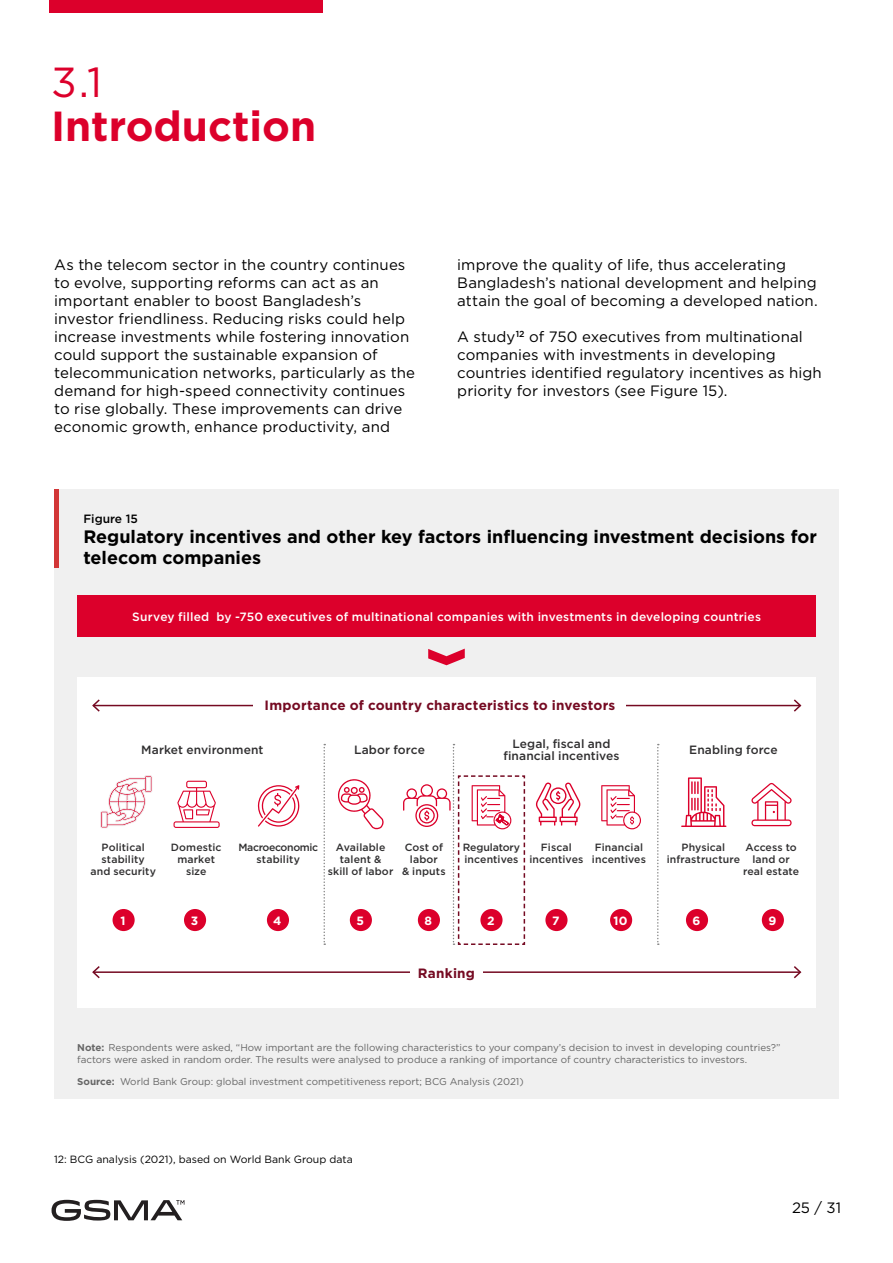
<style>
.page{position:relative;width:893px;height:1263px;background:#fff}
.page>*{position:absolute;margin:0;border:0;box-sizing:border-box;transform-origin:0 0}
.t1{font:700 42px "Gotham";color:#dc002b}
.t2{font:42px "Gotham";color:#dc002b}
.t3{font:700 18px/20.7px "Gotham";color:#000}
.Body_copy{font:15px/18px "Gotham";letter-spacing:.005em;color:#000}
.t4{font:700 13.5px "Gotham";letter-spacing:.015em;color:#750a22}
.t5{font:500 12px "Gotham";letter-spacing:.015em;color:#fff}
.t6{font:500 12px/12px "Gotham";letter-spacing:.01em;color:#302f30;text-align:center}
.t7{font:700 12px "Gotham";color:#fff}
.t8{font:500 12px "Gotham";color:#000}
.t9{font:500 10.5px/12px "Gotham";letter-spacing:.01em;color:#302f30;text-align:center}
.t10{font:10.5px "Gotham";color:#000}
.t11{font:500 10.5px "Gotham";letter-spacing:-.03em;color:#302f30}
.t12{font:500 10.5px "Gotham";letter-spacing:-.015em;color:#302f30}
.t13{font:9.9px/11.9px "Gotham";color:#666}
.s1{font-weight:700}
</style>
<div class="page">
<svg style="left:52px;top:1200px;width:132px;height:21px"></svg>
<div style="left:49px;top:0;width:274px;height:13px;background:#dc002b"></div>
<div style="left:54px;top:489px;width:785px;height:609px;background:#f0f0f0"></div>
<div style="left:54px;top:489px;width:5px;height:79px;background:#d23637"></div>
<div style="left:77px;top:677px;width:739px;height:331px;background:#fff"></div>
<div style="left:77px;top:595px;width:739px;height:41px;background:#dc002b"></div>
<svg style="left:428px;top:649px;width:37px;height:16px"></svg>
<hr style="left:93px;top:971px;width:707px;height:2px;background:#750a22">
<svg style="left:92px;top:966px;width:9px;height:13px"></svg>
<svg style="left:792px;top:966px;width:10px;height:13px"></svg>
<hr style="left:93px;top:705px;width:707px;height:1px;background:#750a22">
<svg style="left:92px;top:699px;width:9px;height:13px"></svg>
<svg style="left:792px;top:699px;width:10px;height:13px"></svg>
<div style="left:254px;top:699px;width:372px;height:11px;background:#fff"></div>
<div style="left:113px;top:909px;width:22px;height:22px;background:#dc002b;border-radius:50%"></div>
<div style="left:184px;top:909px;width:22px;height:22px;background:#dc002b;border-radius:50%"></div>
<div style="left:267px;top:909px;width:22px;height:22px;background:#dc002b;border-radius:50%"></div>
<div style="left:350px;top:909px;width:22px;height:22px;background:#dc002b;border-radius:50%"></div>
<div style="left:545px;top:909px;width:22px;height:22px;background:#dc002b;border-radius:50%"></div>
<div style="left:610px;top:909px;width:22px;height:22px;background:#dc002b;border-radius:50%"></div>
<div style="left:686px;top:909px;width:22px;height:22px;background:#dc002b;border-radius:50%"></div>
<div style="left:762px;top:909px;width:22px;height:22px;background:#dc002b;border-radius:50%"></div>
<svg style="left:100px;top:775px;width:52px;height:53px"></svg>
<svg style="left:174px;top:781px;width:46px;height:47px"></svg>
<svg style="left:258px;top:785px;width:42px;height:42px"></svg>
<svg style="left:338px;top:779px;width:46px;height:50px"></svg>
<svg style="left:601px;top:785px;width:40px;height:44px"></svg>
<svg style="left:536px;top:782px;width:44px;height:44px"></svg>
<svg style="left:681px;top:777px;width:45px;height:50px"></svg>
<svg style="left:751px;top:783px;width:41px;height:43px"></svg>
<div style="left:410px;top:967px;width:73px;height:10px;background:#fff"></div>
<svg style="left:323px;top:744px;width:2px;height:201px"></svg>
<svg style="left:403px;top:744px;width:123px;height:201px"></svg>
<svg style="left:657px;top:744px;width:2px;height:201px"></svg>
<p class="t2" style="left:51px;top:55px;width:53px">3.1</p>
<p class="t1" style="left:51px;top:98px;width:267px">Introduction</p>
<p class="Body_copy" style="left:54px;top:255px;width:362px">As the telecom sector in the country continues to evolve, supporting reforms can act as an important enabler to boost Bangladesh’s investor friendliness. Reducing risks could help increase investments while fostering innovation could support the sustainable expansion of telecommunication networks, particularly as the demand for high-speed connectivity continues to rise globally. These improvements can drive economic growth, enhance productivity, and</p>
<p class="Body_copy" style="left:457px;top:255px;width:362px">improve the quality of life, thus accelerating<br>Bangladesh’s national development and helping attain the goal of becoming a developed nation.</p>
<p class="Body_copy" style="left:457px;top:327px;width:366px">A study<sup>12</sup> of 750 executives from multinational companies with investments in developing countries identified regulatory incentives as high priority for investors (see Figure 15).</p>
<p class="t8" style="left:83px;top:510px;width:56px">Figure 15</p>
<p class="t3" style="left:83px;top:526px;width:735px">Regulatory incentives and other key factors influencing investment decisions for telecom companies</p>
<h1 class="t5" style="left:132px;top:609px;width:630px">Survey filled by -750 executives of multinational companies with investments in developing countries</h1>
<h1 class="t4" style="left:265px;top:696px;width:352px">Importance of country characteristics to investors</h1>
<h1 class="t6" style="left:141px;top:744px;width:124px">Market environment</h1>
<h1 class="t6" style="left:503px;top:738px;width:117px">Legal, fiscal and financial incentives</h1>
<h1 class="t6" style="left:354px;top:744px;width:72px">Labor force</h1>
<h1 class="t6" style="left:689px;top:744px;width:90px">Enabling force</h1>
<h1 class="t9" style="left:90px;top:841px;width:67px">Political stability and security</h1>
<h1 class="t9" style="left:171px;top:841px;width:52px">Domestic market size</h1>
<h1 class="t11" style="left:238px;top:841px;width:81px">Macroeconomic</h1>
<h1 class="t9" style="left:257px;top:853px;width:45px">stability</h1>
<h1 class="t9" style="left:405px;top:841px;width:40px">Cost of</h1>
<h1 class="t9" style="left:410px;top:853px;width:30px">labor</h1>
<h1 class="t9" style="left:402px;top:865px;width:45px">&amp; inputs</h1>
<h1 class="t9" style="left:328px;top:841px;width:67px">Available talent &amp;<br>skill of labor</h1>
<h1 class="t12" style="left:463px;top:841px;width:59px">Regulatory</h1>
<h1 class="t9" style="left:464px;top:853px;width:56px">incentives</h1>
<h1 class="t9" style="left:529px;top:841px;width:56px">Fiscal incentives</h1>
<h1 class="t9" style="left:592px;top:841px;width:56px;text-align:left">Financial incentives</h1>
<h1 class="t9" style="left:667px;top:841px;width:75px">Physical infrastructure</h1>
<h1 class="t9" style="left:745px;top:841px;width:53px">Access to</h1>
<h1 class="t9" style="left:752px;top:853px;width:39px">land or</h1>
<h1 class="t9" style="left:743px;top:865px;width:58px">real estate</h1>
<p class="t7" style="left:121px;top:913px;width:7px">1</p>
<p class="t7" style="left:191px;top:913px;width:9px">3</p>
<p class="t7" style="left:273px;top:913px;width:10px">4</p>
<p class="t7" style="left:357px;top:913px;width:9px">5</p>
<p class="t7" style="left:425px;top:913px;width:9px">8</p>
<p class="t7" style="left:487px;top:913px;width:9px">2</p>
<p class="t7" style="left:552px;top:913px;width:9px">7</p>
<p class="t7" style="left:613px;top:913px;width:16px">10</p>
<p class="t7" style="left:692px;top:913px;width:9px">6</p>
<p class="t7" style="left:768px;top:913px;width:9px">9</p>
<h1 class="t4" style="left:418px;top:964px;width:59px">Ranking</h1>
<p class="t13" style="left:77px;top:1042px;width:705px"><span class="s1">Note:</span> Respondents were asked, “How important are the following characteristics to your company’s decision to invest in developing countries?” factors were asked in random order. The results were analysed to produce a ranking of importance of country characteristics to investors.</p>
<p class="t13" style="left:77px;top:1075px;width:448px"><span class="s1">Source:</span> World Bank Group: global investment competitiveness report; BCG Analysis (2021)</p>
<p class="t10" style="left:54px;top:1152px;width:300px">12: BCG analysis (2021), based on World Bank Group data</p>
<p class="Body_copy" style="left:792px;top:1198px;width:50px">25 / 31</p>
</div>
